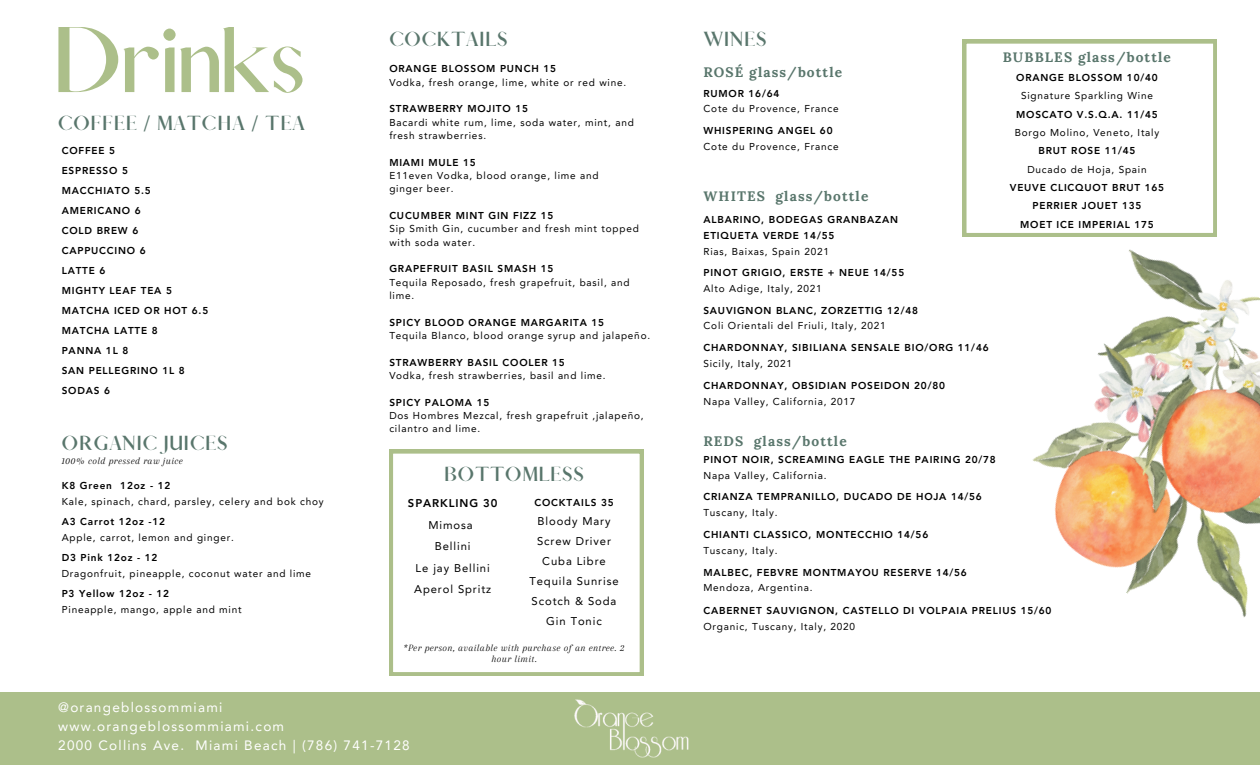
<style>
.page{position:relative;width:1260px;height:765px;background:#fff}
.page>*{position:absolute;margin:0;border:0;box-sizing:border-box;transform-origin:0 0}
.t1{font:700 83.88px "Afrah";color:#acbf8a}
.t2{font:700 18.38px "Afrah";letter-spacing:.04em;color:#59766c}
.t3{font:700 13.75px "Lora";letter-spacing:.08em;color:#59766c}
.t4{font:13.5px "Avenir LT Pro";letter-spacing:.095em;color:#fff}
.t5{font:11.25px "Avenir LT Pro";letter-spacing:.08em;color:#000}
.t6{font:800 11.25px "Avenir LT Pro";letter-spacing:.08em;color:#000}
.t7{font:800 10px "Avenir LT Pro";letter-spacing:.08em;color:#000}
.t8{font:10px/13.4px "Avenir LT Pro";letter-spacing:.08em;color:#000}
.t9{font:italic 10px/11.6px "Arapey";letter-spacing:.04em;color:#000;text-align:center}
</style>
<div class="page">
<div style="left:0;top:693px;width:1260px;height:72px;background:#acbf8a"></div>
<svg style="left:389px;top:450px;width:254px;height:226px"></svg>
<svg style="left:963px;top:40px;width:254px;height:197px"></svg>
<img style="left:969px;top:222px;width:291px;height:396px">
<img style="left:562px;top:692px;width:137px;height:66px">
<p class="t1" style="left:51px;top:8px;width:257px">Drinks</p>
<p class="t2" style="left:389px;top:27px;width:120px">COCKTAILS</p>
<p class="t2" style="left:703px;top:27px;width:65px">WINES</p>
<p class="t3" style="left:1003px;top:48px;width:170px">BUBBLES glass/bottle</p>
<p class="t7" style="left:1016px;top:74px;width:143px">ORANGE BLOSSOM 10/40</p>
<p class="t8" style="left:1021px;top:90px;width:133px">Signature Sparkling Wine</p>
<p class="t7" style="left:1016px;top:110px;width:143px">MOSCATO V.S.Q.A. 11/45</p>
<p class="t8" style="left:1015px;top:127px;width:146px">Borgo Molino, Veneto, Italy</p>
<p class="t7" style="left:1039px;top:147px;width:98px">BRUT ROSE 11/45</p>
<p class="t8" style="left:1027px;top:164px;width:121px">Ducado de Hoja, Spain</p>
<p class="t7" style="left:1010px;top:184px;width:156px">VEUVE CLICQUOT BRUT 165</p>
<p class="t7" style="left:1033px;top:202px;width:110px">PERRIER JOUET 135</p>
<p class="t7" style="left:1020px;top:220px;width:135px">MOET ICE IMPERIAL 175</p>
<p class="t3" style="left:703px;top:63px;width:140px">ROSÉ glass/bottle</p>
<p class="t7" style="left:703px;top:89px;width:77px">RUMOR 16/64</p>
<p class="t8" style="left:703px;top:103px;width:137px">Cote du Provence, France</p>
<p class="t7" style="left:703px;top:127px;width:131px">WHISPERING ANGEL 60</p>
<p class="t8" style="left:703px;top:141px;width:137px">Cote du Provence, France</p>
<p class="t7" style="left:389px;top:65px;width:168px">ORANGE BLOSSOM PUNCH 15</p>
<p class="t8" style="left:389px;top:76px;width:238px">Vodka, fresh orange, lime, white or red wine.</p>
<p class="t7" style="left:389px;top:105px;width:140px">STRAWBERRY MOJITO 15</p>
<p class="t8" style="left:389px;top:116px;width:246px">Bacardi white rum, lime, soda water, mint, and fresh strawberries.</p>
<p class="t7" style="left:389px;top:158px;width:88px">MIAMI MULE 15</p>
<p class="t8" style="left:389px;top:170px;width:211px">E11even Vodka, blood orange, lime and</p>
<p class="t8" style="left:389px;top:183px;width:66px">ginger beer.</p>
<p class="t7" style="left:389px;top:211px;width:166px">CUCUMBER MINT GIN FIZZ 15</p>
<p class="t8" style="left:389px;top:223px;width:251px">Sip Smith Gin, cucumber and fresh mint topped with soda water.</p>
<p class="t7" style="left:389px;top:265px;width:166px">GRAPEFRUIT BASIL SMASH 15</p>
<p class="t8" style="left:389px;top:276px;width:242px">Tequila Reposado, fresh grapefruit, basil, and lime.</p>
<p class="t7" style="left:389px;top:318px;width:216px">SPICY BLOOD ORANGE MARGARITA 15</p>
<p class="t8" style="left:389px;top:330px;width:262px">Tequila Blanco, blood orange syrup and jalapeño.</p>
<p class="t7" style="left:389px;top:358px;width:177px">STRAWBERRY BASIL COOLER 15</p>
<p class="t8" style="left:389px;top:370px;width:218px">Vodka, fresh strawberries, basil and lime.</p>
<p class="t7" style="left:389px;top:398px;width:102px">SPICY PALOMA 15</p>
<p class="t8" style="left:389px;top:410px;width:256px">Dos Hombres Mezcal, fresh grapefruit ,jalapeño, cilantro and lime.</p>
<p class="t2" style="left:444px;top:463px;width:141px">BOTTOMLESS</p>
<p class="t6" style="left:408px;top:499px;width:91px">SPARKLING 30</p>
<p class="t5" style="left:428px;top:520px;width:46px">Mimosa</p>
<p class="t5" style="left:435px;top:542px;width:37px">Bellini</p>
<p class="t5" style="left:416px;top:563px;width:76px">Le jay Bellini</p>
<p class="t5" style="left:414px;top:585px;width:79px">Aperol Spritz</p>
<p class="t2" style="left:58px;top:112px;width:248px">COFFEE / MATCHA / TEA</p>
<p class="t7" style="left:62px;top:147px;width:55px">COFFEE 5</p>
<p class="t7" style="left:62px;top:167px;width:68px">ESPRESSO 5</p>
<p class="t7" style="left:62px;top:187px;width:91px">MACCHIATO 5.5</p>
<p class="t7" style="left:62px;top:207px;width:80px">AMERICANO 6</p>
<p class="t7" style="left:62px;top:227px;width:78px">COLD BREW 6</p>
<p class="t7" style="left:62px;top:247px;width:85px">CAPPUCCINO 6</p>
<p class="t7" style="left:62px;top:267px;width:45px">LATTE 6</p>
<p class="t7" style="left:62px;top:287px;width:112px">MIGHTY LEAF TEA 5</p>
<p class="t7" style="left:62px;top:307px;width:148px">MATCHA ICED OR HOT 6.5</p>
<p class="t7" style="left:62px;top:327px;width:97px">MATCHA LATTE 8</p>
<p class="t7" style="left:62px;top:347px;width:68px">PANNA 1L 8</p>
<p class="t7" style="left:62px;top:367px;width:125px">SAN PELLEGRINO 1L 8</p>
<p class="t7" style="left:62px;top:387px;width:50px">SODAS 6</p>
<p class="t3" style="left:703px;top:187px;width:166px">WHITES glass/bottle</p>
<p class="t7" style="left:703px;top:215px;width:196px">ALBARINO, BODEGAS GRANBAZAN</p>
<p class="t7" style="left:703px;top:231px;width:132px">ETIQUETA VERDE 14/55</p>
<p class="t8" style="left:703px;top:245px;width:127px">Rias, Baixas, Spain 2021</p>
<p class="t7" style="left:703px;top:268px;width:202px">PINOT GRIGIO, ERSTE + NEUE 14/55</p>
<p class="t8" style="left:703px;top:283px;width:120px">Alto Adige, Italy, 2021</p>
<p class="t7" style="left:703px;top:306px;width:216px">SAUVIGNON BLANC, ZORZETTIG 12/48</p>
<p class="t8" style="left:703px;top:320px;width:184px">Coli Orientali del Friuli, Italy, 2021</p>
<p class="t7" style="left:703px;top:344px;width:287px">CHARDONNAY, SIBILIANA SENSALE BIO/ORG 11/46</p>
<p class="t8" style="left:703px;top:358px;width:90px">Sicily, Italy, 2021</p>
<p class="t7" style="left:703px;top:381px;width:243px">CHARDONNAY, OBSIDIAN POSEIDON 20/80</p>
<p class="t8" style="left:703px;top:396px;width:154px">Napa Valley, California, 2017</p>
<p class="t2" style="left:62px;top:432px;width:167px">ORGANIC JUICES</p>
<p class="t3" style="left:703px;top:432px;width:145px">REDS glass/bottle</p>
<p class="t9" style="left:62px;top:455px;width:123px">100% cold pressed raw juice</p>
<p class="t7" style="left:703px;top:456px;width:294px">PINOT NOIR, SCREAMING EAGLE THE PAIRING 20/78</p>
<p class="t8" style="left:703px;top:470px;width:125px">Napa Valley, California.</p>
<p class="t7" style="left:62px;top:481px;width:110px">K8 Green 12oz - 12</p>
<p class="t8" style="left:62px;top:495px;width:263px">Kale, spinach, chard, parsley, celery and bok choy</p>
<p class="t7" style="left:703px;top:493px;width:280px">CRIANZA TEMPRANILLO, DUCADO DE HOJA 14/56</p>
<p class="t8" style="left:703px;top:507px;width:76px">Tuscany, Italy.</p>
<p class="t7" style="left:703px;top:530px;width:226px">CHIANTI CLASSICO, MONTECCHIO 14/56</p>
<p class="t8" style="left:703px;top:545px;width:76px">Tuscany, Italy.</p>
<p class="t7" style="left:703px;top:568px;width:265px">MALBEC, FEBVRE MONTMAYOU RESERVE 14/56</p>
<p class="t8" style="left:703px;top:582px;width:111px">Mendoza, Argentina.</p>
<p class="t7" style="left:703px;top:606px;width:350px">CABERNET SAUVIGNON, CASTELLO DI VOLPAIA PRELIUS 15/60</p>
<p class="t8" style="left:703px;top:620px;width:153px">Organic, Tuscany, Italy, 2020</p>
<p class="t7" style="left:535px;top:499px;width:81px">COCKTAILS 35</p>
<p class="t5" style="left:538px;top:516px;width:75px">Bloody Mary</p>
<p class="t5" style="left:537px;top:536px;width:75px">Screw Driver</p>
<p class="t5" style="left:542px;top:556px;width:65px">Cuba Libre</p>
<p class="t5" style="left:529px;top:576px;width:91px">Tequila Sunrise</p>
<p class="t5" style="left:532px;top:596px;width:86px">Scotch &amp; Soda</p>
<p class="t5" style="left:546px;top:616px;width:57px">Gin Tonic</p>
<p class="t9" style="left:404px;top:642px;width:222px">*Per person, available with purchase of an entree. 2 hour limit.</p>
<p class="t7" style="left:62px;top:518px;width:105px">A3 Carrot 12oz -12</p>
<p class="t8" style="left:62px;top:532px;width:174px">Apple, carrot, lemon and ginger.</p>
<p class="t7" style="left:62px;top:554px;width:97px">D3 Pink 12oz - 12</p>
<p class="t8" style="left:62px;top:568px;width:251px">Dragonfruit, pineapple, coconut water and lime</p>
<p class="t7" style="left:62px;top:590px;width:109px">P3 Yellow 12oz - 12</p>
<p class="t8" style="left:62px;top:604px;width:181px">Pineapple, mango, apple and mint</p>
<p class="t4" style="left:58px;top:702px;width:166px">@orangeblossommiami</p>
<p class="t4" style="left:58px;top:721px;width:227px">www.orangeblossommiami.com</p>
<p class="t4" style="left:58px;top:740px;width:353px">2000 Collins Ave. Miami Beach | (786) 741-7128</p>
</div>
